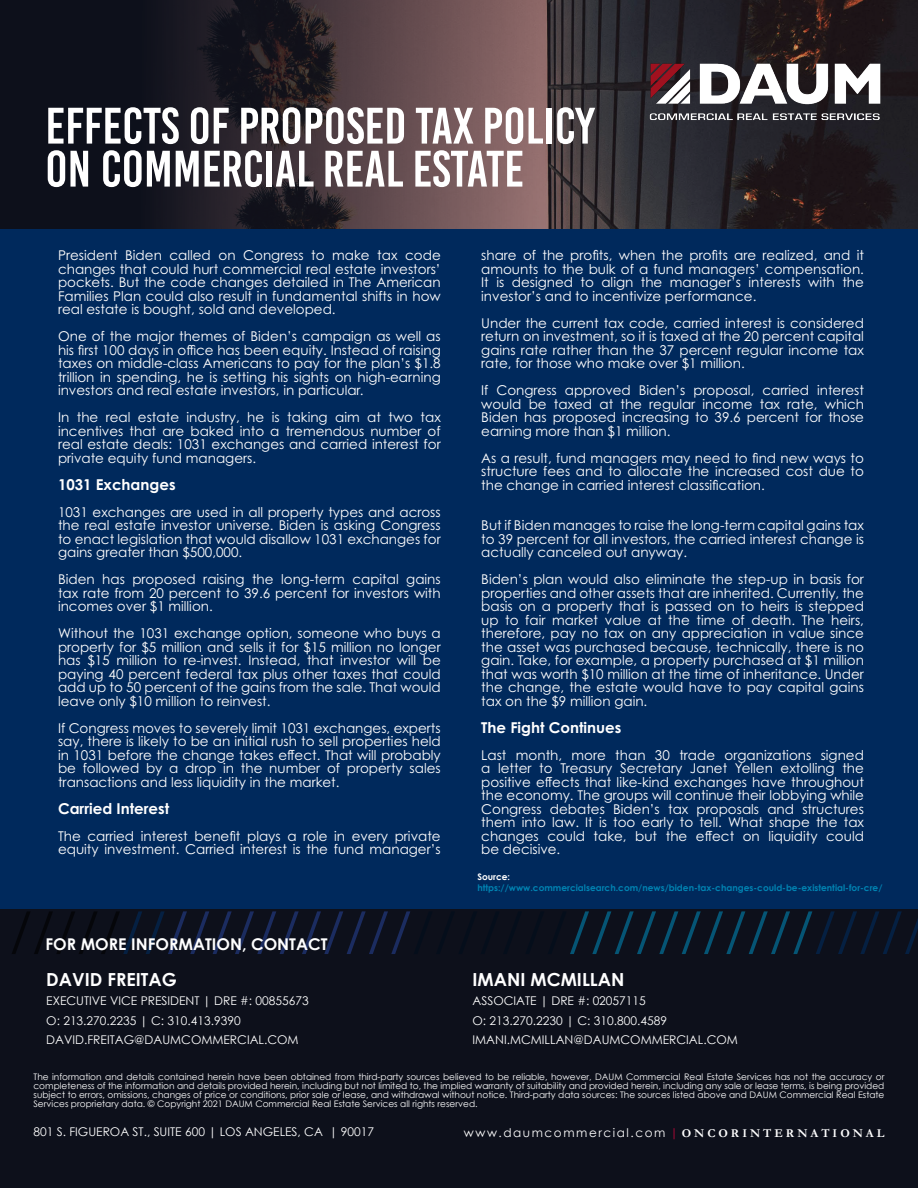
<style>
.page{position:relative;width:918px;height:1188px;background:#fff}
.page>*{position:absolute;margin:0;border:0;box-sizing:border-box;transform-origin:0 0}
.t1{font:51.15px/43px "Bebas Kai";color:#fff}
.t2{font:51.15px "Century Gothic";color:#253f8e}
.t3{font:700 18px "Century Gothic";color:#fff}
.t4{font:700 16.2px "Century Gothic";color:#fff}
.t5{font:700 15px "Century Gothic Pro";color:#fff}
.t6{font:13.5px/13.5px "Century Gothic Pro";color:#fff;text-align:justify}
.t7{font:12px/19.5px "Century Gothic";color:#fff}
.t8{font:12px "Century Gothic";letter-spacing:.13em;color:#fff}
.t9{font:9px/9px "Century Gothic";color:#fff;text-align:justify}
.t10{font:700 9px "Century Gothic";color:#0083b2}
.t11{font:700 9px "Century Gothic";color:#fff}
.s1{color:#000}
.s2{color:#002b5c}
.s3{color:#000d1c}
.s4{color:#0083b2}
.s5{color:#b30838}
.s6{font-family:"Garamond";font-weight:700}
</style>
<div class="page">
<div style="left:0;top:218px;width:918px;height:709px;background:#00295c"></div>
<div style="left:0;top:909px;width:918px;height:279px;background:#0d101b"></div>
<img style="left:0;top:0;width:918px;height:229px">
<img style="left:648px;top:58px;width:236px;height:68px">
<h1 class="t1" style="left:45px;top:105px;width:551px">EFFECTS OF PROPOSED TAX POLICY<br>ON COMMERCIAL REAL ESTATE</h1>
<p class="t6" style="left:58px;top:249px;width:384px">President Biden called on Congress to make tax code changes that could hurt commercial real estate investors’ pockets. But the code changes detailed in The American Families Plan could also result in fundamental shifts in how real estate is bought, sold and developed.</p>
<p class="t6" style="left:58px;top:330px;width:384px">One of the major themes of Biden’s campaign as well as his first 100 days in office has been equity. Instead of raising taxes on middle-class Americans to pay for the plan’s $1.8 trillion in spending, he is setting his sights on high-earning investors and real estate investors, in particular.</p>
<p class="t6" style="left:58px;top:411px;width:384px">In the real estate industry, he is taking aim at two tax incentives that are baked into a tremendous number of real estate deals: 1031 exchanges and carried interest for private equity fund managers.</p>
<p class="t5" style="left:58px;top:475px;width:119px">1031 Exchanges</p>
<p class="t6" style="left:58px;top:505px;width:384px">1031 exchanges are used in all property types and across the real estate investor universe. Biden is asking Congress to enact legislation that would disallow 1031 exchanges for gains greater than $500,000.</p>
<p class="t6" style="left:58px;top:573px;width:384px">Biden has proposed raising the long-term capital gains tax rate from 20 percent to 39.6 percent for investors with incomes over $1 million.</p>
<p class="t6" style="left:58px;top:627px;width:384px">Without the 1031 exchange option, someone who buys a property for $5 million and sells it for $15 million no longer has $15 million to re-invest. Instead, that investor will be paying 40 percent federal tax plus other taxes that could add up to 50 percent of the gains from the sale. That would leave only $10 million to reinvest.</p>
<p class="t6" style="left:58px;top:721px;width:384px">If Congress moves to severely limit 1031 exchanges, experts say, there is likely to be an initial rush to sell properties held in 1031 before the change takes effect. That will probably be followed by a drop in the number of property sales transactions and less liquidity in the market.</p>
<p class="t5" style="left:58px;top:799px;width:113px">Carried Interest</p>
<p class="t6" style="left:58px;top:829px;width:384px">The carried interest benefit plays a role in every private equity investment. Carried interest is the fund manager’s</p>
<p class="t6" style="left:481px;top:249px;width:384px">share of the profits, when the profits are realized, and it amounts to the bulk of a fund managers’ compensation.<br>It is designed to align the manager’s interests with the investor’s and to incentivize performance.</p>
<p class="t6" style="left:481px;top:316px;width:384px">Under the current tax code, carried interest is considered return on investment, so it is taxed at the 20 percent capital gains rate rather than the 37 percent regular income tax rate, for those who make over $1 million.</p>
<p class="t6" style="left:481px;top:384px;width:384px">If Congress approved Biden’s proposal, carried interest would be taxed at the regular income tax rate, which Biden has proposed increasing to 39.6 percent for those earning more than $1 million.</p>
<p class="t6" style="left:481px;top:451px;width:384px">As a result, fund managers may need to find new ways to structure fees and to allocate the increased cost due to the change in carried interest classification.</p>
<p class="t6" style="left:481px;top:519px;width:384px">But if Biden manages to raise the long-term capital gains tax to 39 percent for all investors, the carried interest change is actually canceled out anyway.</p>
<p class="t6" style="left:481px;top:573px;width:384px">Biden’s plan would also eliminate the step-up in basis for properties and other assets that are inherited. Currently, the basis on a property that is passed on to heirs is stepped up to fair market value at the time of death. The heirs, therefore, pay no tax on any appreciation in value since the asset was purchased because, technically, there is no gain. Take, for example, a property purchased at $1 million that was worth $10 million at the time of inheritance. Under the change, the estate would have to pay capital gains tax on the $9 million gain.</p>
<p class="t5" style="left:481px;top:718px;width:142px">The Fight Continues</p>
<p class="t6" style="left:481px;top:748px;width:384px">Last month, more than 30 trade organizations signed a letter to Treasury Secretary Janet Yellen extolling the positive effects that like-kind exchanges have throughout the economy. The groups will continue their lobbying while Congress debates Biden’s tax proposals and structures them into law. It is too early to tell. What shape the tax changes could take, but the effect on liquidity could be decisive.</p>
<p class="t11" style="left:477px;top:870px;width:34px">Source:</p>
<p class="t10" style="left:477px;top:881px;width:407px">https://www.commercialsearch.com/news/biden-tax-changes-could-be-existential-for-cre/</p>
<h1 class="t2" style="left:10px;top:895px;width:917px"><span class="s1">/////</span><span class="s2">//</span>///////////<span class="s3">///////</span><span class="s4">///////////</span><span class="s2">/////</span></h1>
<p class="t4" style="left:45px;top:932px;width:284px">FOR MORE INFORMATION, CONTACT</p>
<h2 class="t3" style="left:46px;top:966px;width:132px">DAVID FREITAG</h2>
<p class="t7" style="left:46px;top:991px;width:264px">EXECUTIVE VICE PRESIDENT | DRE #: 00855673<br>O: 213.270.2235 | C: 310.413.9390<br>DAVID.FREITAG@DAUMCOMMERCIAL.COM</p>
<h2 class="t3" style="left:473px;top:966px;width:153px">IMANI MCMILLAN</h2>
<p class="t7" style="left:473px;top:991px;width:267px">ASSOCIATE | DRE #: 02057115<br>O: 213.270.2230 | C: 310.800.4589<br>IMANI.MCMILLAN@DAUMCOMMERCIAL.COM</p>
<p class="t9" style="left:34px;top:1072px;width:852px">The information and details contained herein have been obtained from third-party sources believed to be reliable, however, DAUM Commercial Real Estate Services has not the accuracy or completeness of the information and details provided herein, including but not limited to, the implied warranty of suitability and provided herein, including any sale or lease terms, is being provided subject to errors, omissions, changes of price or conditions, prior sale or lease, and withdrawal without notice. Third-party data sources: The sources listed above and DAUM Commercial Real Estate Services proprietary data. © Copyright 2021 DAUM Commercial Real Estate Services all rights reserved.</p>
<p class="t7" style="left:34px;top:1122px;width:342px">801 S. FIGUEROA ST., SUITE 600 | LOS ANGELES, CA | 90017</p>
<p class="t8" style="left:464px;top:1125px;width:422px">www.daumcommercial.com <span class="s5">|</span> <span class="s6">O N C O R I N T E R N A T I O N A L</span></p>
</div>
